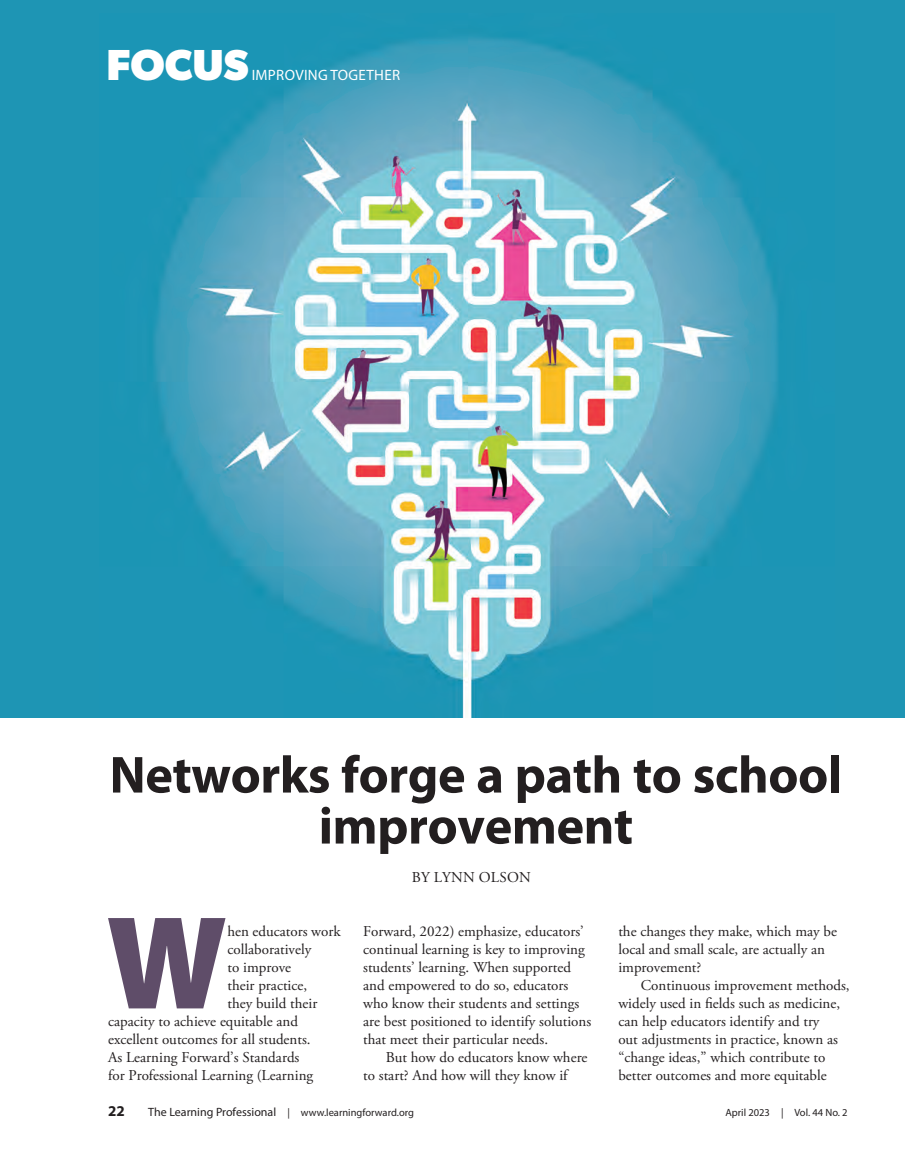
<style>
.page{position:relative;width:905px;height:1175px;background:#fff}
.page>*{position:absolute;margin:0;border:0;box-sizing:border-box;transform-origin:0 0}
.body{font:900 133.95px "Myriad Pro";color:#5f4d69}
.box{font:700 52.5px/51px "Myriad Pro";letter-spacing:-.01em;color:#231f20;text-align:center}
.t1{font:700 43.5px "Gibson";color:#fff}
.body-2{font:15px/18px "Adobe Garamond Pro";color:#231f20}
.t2{font:15px "Myriad Pro";letter-spacing:.02em;color:#fff}
.byline{font:15px "Adobe Garamond Pro";letter-spacing:.015em;color:#231f20}
.t3{font:700 15px "Myriad Pro";color:#231f20}
.t4{font:10.5px "Myriad Pro";color:#231f20}
.s1{font-size:12px}
</style>
<div class="page">
<div style="left:0;top:0;width:904px;height:717px;background:#1e95b4"></div>
<img style="left:155px;top:37px;width:622px;height:680px">
<p class="t1" style="left:106px;top:39px;width:144px">FOCUS</p>
<p class="t2" style="left:252px;top:66px;width:150px">IMPROVING TOGETHER</p>
<p class="box" style="left:109px;top:747px;width:734px">Networks forge a path to school improvement</p>
<p class="byline" style="left:412px;top:868px;width:120px">BY LYNN OLSON</p>
<p class="body" style="left:106px;top:873px;width:123px">W</p>
<p class="body-2" style="left:227px;top:923px;width:115px">hen educators work</p>
<p class="body-2" style="left:227px;top:941px;width:85px">collaboratively</p>
<p class="body-2" style="left:227px;top:959px;width:65px">to improve</p>
<p class="body-2" style="left:227px;top:977px;width:81px">their practice,</p>
<p class="body-2" style="left:227px;top:995px;width:91px">they build their</p>
<p class="body-2" style="left:108px;top:1013px;width:191px">capacity to achieve equitable and</p>
<p class="body-2" style="left:108px;top:1031px;width:204px">excellent outcomes for all students.</p>
<p class="body-2" style="left:108px;top:1049px;width:193px">As Learning Forward’s Standards</p>
<p class="body-2" style="left:108px;top:1067px;width:207px">for Professional Learning (Learning</p>
<p class="body-2" style="left:363px;top:923px;width:229px">Forward, 2022) emphasize, educators’ continual learning is key to improving students’ learning. When supported and empowered to do so, educators who know their students and settings are best positioned to identify solutions that meet their particular needs.</p>
<p class="body-2" style="left:363px;top:1049px;width:226px;text-indent:22px">But how do educators know where to start? And how will they know if</p>
<p class="body-2" style="left:618px;top:923px;width:220px">the changes they make, which may be local and small scale, are actually an improvement?</p>
<p class="body-2" style="left:618px;top:977px;width:233px;text-indent:22px">Continuous improvement methods, widely used in fields such as medicine, can help educators identify and try<br>out adjustments in practice, known as “change ideas,” which contribute to better outcomes and more equitable</p>
<p class="t3" style="left:108px;top:1101px;width:18px">22</p>
<p class="t4" style="left:148px;top:1106px;width:267px"><span class="s1">The Learning Professional</span> | www.learningforward.org</p>
<p class="t4" style="left:725px;top:1106px;width:124px">April 2023 | Vol. 44 No. 2</p>
</div>
